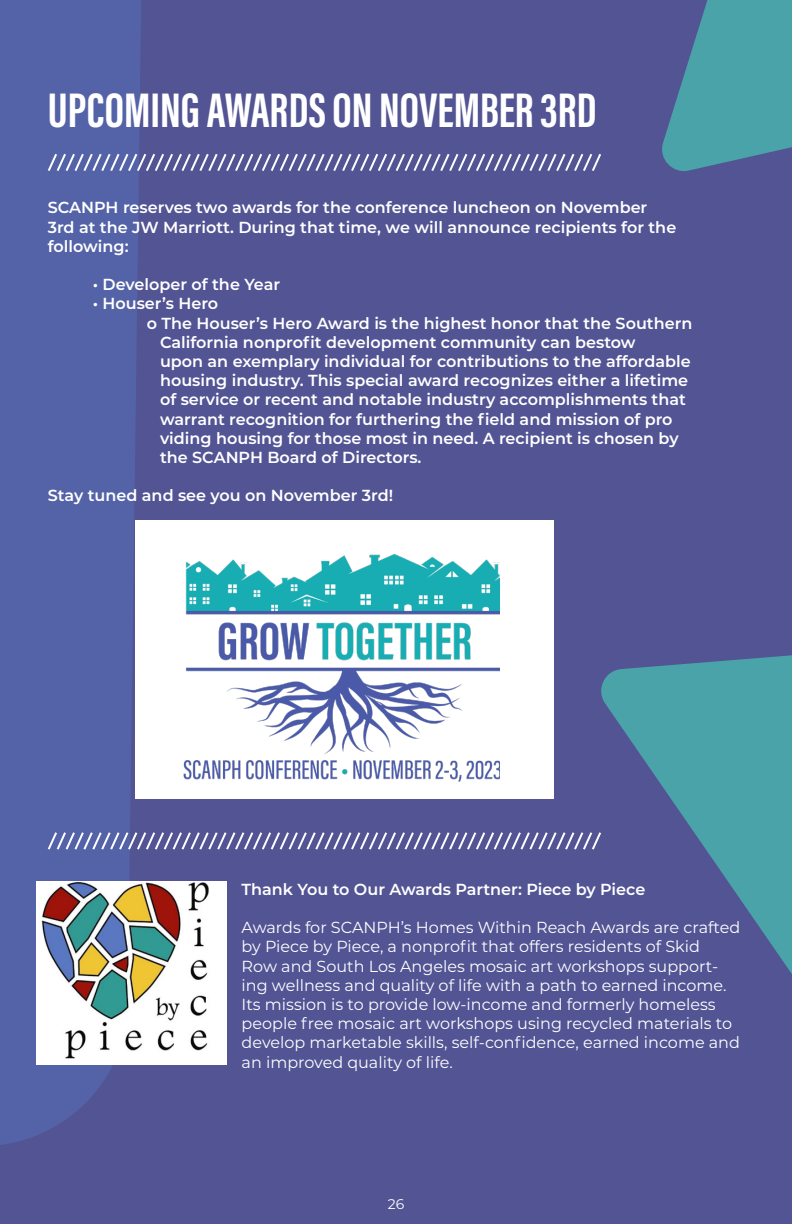
<style>
.page{position:relative;width:792px;height:1224px;background:#525494}
.page>*{position:absolute;margin:0;border:0;box-sizing:border-box;transform-origin:0 0}
.t1{font:50px "Acumin Variable Concept";color:#fff}
.t2{font:600 16px/19.2px "Montserrat";color:#fff}
.t3{font:16px/19.2px "Montserrat";color:#fff}
.t4{font:14px "Montserrat";color:#fff}
</style>
<div class="page">
<svg style="left:0;top:0;width:151px;height:1145px;background:#5361a5"></svg>
<svg style="left:601px;top:655px;width:191px;height:319px;fill:#4aa3a8"></svg>
<svg style="left:662px;top:0;width:130px;height:171px"></svg>
<svg style="left:46px;top:152px;width:555px;height:21px"></svg>
<svg style="left:46px;top:830px;width:557px;height:22px"></svg>
<div style="left:135px;top:521px;width:419px;height:278px;background:#fff"></div>
<img style="left:184px;top:553px;width:315px;height:229px">
<img style="left:36px;top:881px;width:191px;height:184px">
<p class="t1" style="left:48px;top:75px;width:551px">UPCOMING AWARDS ON NOVEMBER 3RD</p>
<p class="t2" style="left:48px;top:197px;width:630px">SCANPH reserves two awards for the conference luncheon on November<br>3rd at the JW Marriott. During that time, we will announce recipients for the following:</p>
<p class="t2" style="left:93px;top:274px;width:189px">• Developer of the Year</p>
<p class="t2" style="left:93px;top:293px;width:127px">• Houser’s Hero</p>
<p class="t2" style="left:147px;top:313px;width:547px">o The Houser’s Hero Award is the highest honor that the Southern</p>
<p class="t2" style="left:160px;top:332px;width:477px">California nonprofit development community can bestow</p>
<p class="t2" style="left:160px;top:351px;width:532px">upon an exemplary individual for contributions to the affordable</p>
<p class="t2" style="left:160px;top:370px;width:530px">housing industry. This special award recognizes either a lifetime</p>
<p class="t2" style="left:160px;top:389px;width:527px">of service or recent and notable industry accomplishments that</p>
<p class="t2" style="left:160px;top:409px;width:514px">warrant recognition for furthering the field and mission of pro</p>
<p class="t2" style="left:160px;top:428px;width:520px">viding housing for those most in need. A recipient is chosen by</p>
<p class="t2" style="left:160px;top:447px;width:263px">the SCANPH Board of Directors.</p>
<p class="t2" style="left:48px;top:485px;width:347px">Stay tuned and see you on November 3rd!</p>
<p class="t2" style="left:242px;top:879px;width:405px">Thank You to Our Awards Partner: Piece by Piece</p>
<p class="t3" style="left:242px;top:917px;width:500px">Awards for SCANPH’s Homes Within Reach Awards are crafted by Piece by Piece, a nonprofit that offers residents of Skid<br>Row and South Los Angeles mosaic art workshops support&shy;ing wellness and quality of life with a path to earned income.<br>Its mission is to provide low-income and formerly homeless people free mosaic art workshops using recycled materials to develop marketable skills, self-confidence, earned income and an improved quality of life.</p>
<p class="t4" style="left:388px;top:1194px;width:18px">26</p>
</div>
